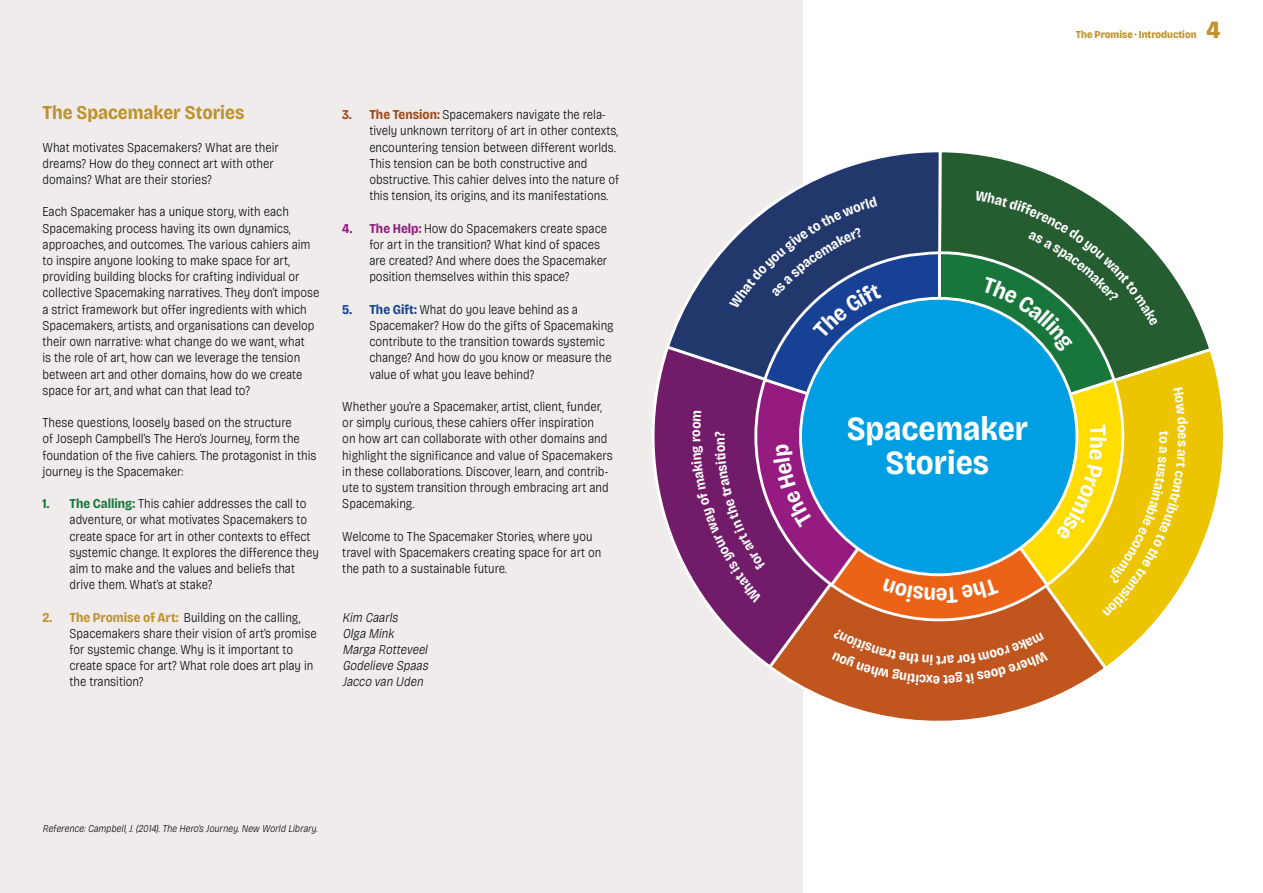
<style>
.page{position:relative;width:1263px;height:893px;background:#f0ecec}
.page>*{position:absolute;margin:0;border:0;box-sizing:border-box;transform-origin:0 0}
.t1{font:700 semi-condensed 33.9px/33.9px "Bricolage Grotesque 24 pt";color:#fff;text-align:center}
.t2{font:800 semi-condensed 24.75px "Bricolage Grotesque 24 pt";color:#be922c}
.t3{font:700 semi-condensed 19.5px "Bricolage Grotesque 24 pt";color:#be922c}
.t4{font:700 semi-condensed 14.25px "Bricolage Grotesque 24 pt";color:#fff}
.t5{font:200 semi-condensed 13.5px/16.2px "Bricolage Grotesque 24 pt";color:#000}
.t6{font:italic 200 semi-condensed 13.5px/16.2px "Bricolage Grotesque 24 pt";color:#000}
.t7{font:800 semi-condensed 10.65px "Bricolage Grotesque 24 pt";color:#be922c}
.t8{font:italic 200 semi-condensed 10.5px "Bricolage Grotesque 24 pt";color:#000}
.s1{font-weight:700;color:#18773b}
.s2{font-weight:700;color:#be922c}
.s3{font-weight:700;color:#a14817}
.s4{font-weight:700;color:#941d81}
.s5{font-weight:700;color:#144391}
</style>
<div class="page">
<div style="left:804px;top:0;width:459px;height:893px;background:#fff"></div>
<svg style="left:943px;top:152px;width:265px;height:194px"></svg>
<svg style="left:1188px;top:346px;width:35px;height:227px"></svg>
<svg style="left:796px;top:685px;width:281px;height:40px"></svg>
<svg style="left:652px;top:356px;width:39px;height:224px"></svg>
<svg style="left:664px;top:149px;width:279px;height:291px"></svg>
<svg style="left:691px;top:191px;width:497px;height:494px;background:#6c7f7a"></svg>
<h3 class="t3" style="left:43px;top:97px;width:203px">The Spacemaker Stories</h3>
<p class="t5" style="left:43px;top:138px;width:238px">What motivates Spacemakers? What are their dreams? How do they connect art with other domains? What are their stories?</p>
<p class="t5" style="left:43px;top:203px;width:278px">Each Spacemaker has a unique story, with each Spacemaking process having its own dynamics, approaches, and outcomes. The various cahiers aim to inspire anyone looking to make space for art, providing building blocks for crafting individual or collective Spacemaking narratives. They don’t impose a strict framework but offer ingredients with which Spacemakers, artists, and organisations can develop their own narrative: what change do we want, what<br>is the role of art, how can we leverage the tension between art and other domains, how do we create space for art, and what can that lead to?</p>
<p class="t5" style="left:43px;top:414px;width:275px">These questions, loosely based on the structure<br>of Joseph Campbell’s The Hero’s Journey, form the foundation of the five cahiers. The protagonist in this journey is the Spacemaker:</p>
<p class="t5" style="left:70px;top:495px;width:251px;text-indent:-27px"><span class="s1">1. The Calling:</span> This cahier addresses the call to adventure, or what motivates Spacemakers to create space for art in other contexts to effect systemic change. It explores the difference they aim to make and the values and beliefs that drive them. What’s at stake?</p>
<p class="t5" style="left:70px;top:608px;width:249px;text-indent:-27px"><span class="s2">2. The Promise of Art:</span> Building on the calling, Spacemakers share their vision of art’s promise for systemic change. Why is it important to create space for art? What role does art play in the transition?</p>
<p class="t5" style="left:369px;top:106px;width:251px;text-indent:-27px"><span class="s3">3. The Tension:</span> Spacemakers navigate the rela&shy;tively unknown territory of art in other contexts, encountering tension between different worlds.<br>This tension can be both constructive and obstructive. This cahier delves into the nature of this tension, its origins, and its manifestations.</p>
<p class="t5" style="left:369px;top:219px;width:239px;text-indent:-27px"><span class="s4">4. The Help:</span> How do Spacemakers create space for art in the transition? What kind of spaces are created? And where does the Spacemaker position themselves within this space?</p>
<p class="t5" style="left:369px;top:300px;width:246px;text-indent:-27px"><span class="s5">5. The Gift:</span> What do you leave behind as a Spacemaker? How do the gifts of Spacemaking contribute to the transition towards systemic change? And how do you know or measure the value of what you leave behind?</p>
<p class="t5" style="left:342px;top:398px;width:272px">Whether you’re a Spacemaker, artist, client, funder, or simply curious, these cahiers offer inspiration<br>on how art can collaborate with other domains and highlight the significance and value of Spacemakers in these collaborations. Discover, learn, and contrib&shy;ute to system transition through embracing art and Spacemaking.</p>
<p class="t5" style="left:342px;top:527px;width:261px">Welcome to The Spacemaker Stories, where you travel with Spacemakers creating space for art on the path to a sustainable future.</p>
<p class="t6" style="left:342px;top:608px;width:91px">Kim Caarls<br>Olga Mink<br>Marga Rotteveel<br>Godelieve Spaas<br>Jacco van Uden</p>
<p class="t8" style="left:43px;top:821px;width:279px">Reference:Campbell,J.(2014).The Hero’sJourney.New World Library.</p>
<p class="t7" style="left:1076px;top:26px;width:122px">The Promise · Introduction</p>
<h2 class="t2" style="left:1206px;top:10px;width:15px">4</h2>
<h1 class="t1" style="left:847px;top:410px;width:183px">Spacemaker<br>Stories</h1>
<p class="t4" style="left:1194px;top:432px;width:9px;rotate:90deg">e</p>
</div>
